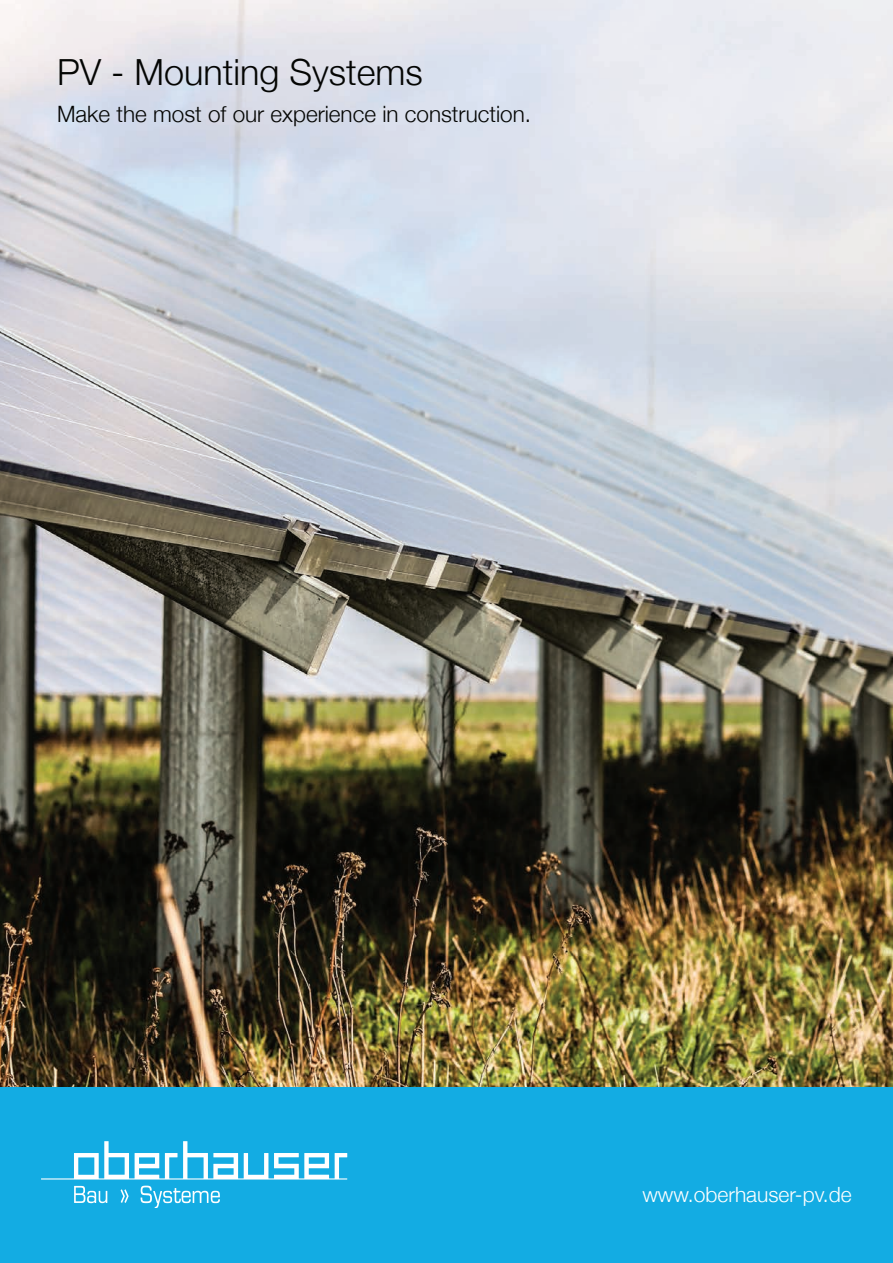
<style>
.page{position:relative;width:893px;height:1263px;background:#fff}
.page>*{position:absolute;margin:0;border:0;box-sizing:border-box;transform-origin:0 0}
.t1{font:300 36px "Helvetica Neue";color:#040503}
.t2{font:300 22.5px "Helvetica Neue";color:#040503}
.t3{font:300 21px "Helvetica Neue";color:#fff}
</style>
<div class="page">
<div style="left:0;top:1076px;width:893px;height:187px;background:#13ace3"></div>
<img style="left:0;top:0;width:893px;height:1086px">
<svg style="left:41px;top:1141px;width:306px;height:38px"></svg>
<svg style="left:74px;top:1186px;width:33px;height:17px"></svg>
<svg style="left:141px;top:1185px;width:79px;height:22px"></svg>
<svg style="left:121px;top:1189px;width:8px;height:14px"></svg>
<h1 class="t1" style="left:57px;top:43px;width:367px">PV - Mounting Systems</h1>
<p class="t2" style="left:57px;top:96px;width:476px">Make the most of our experience in construction.</p>
<p class="t3" style="left:642px;top:1177px;width:211px">www.oberhauser-pv.de</p>
</div>
